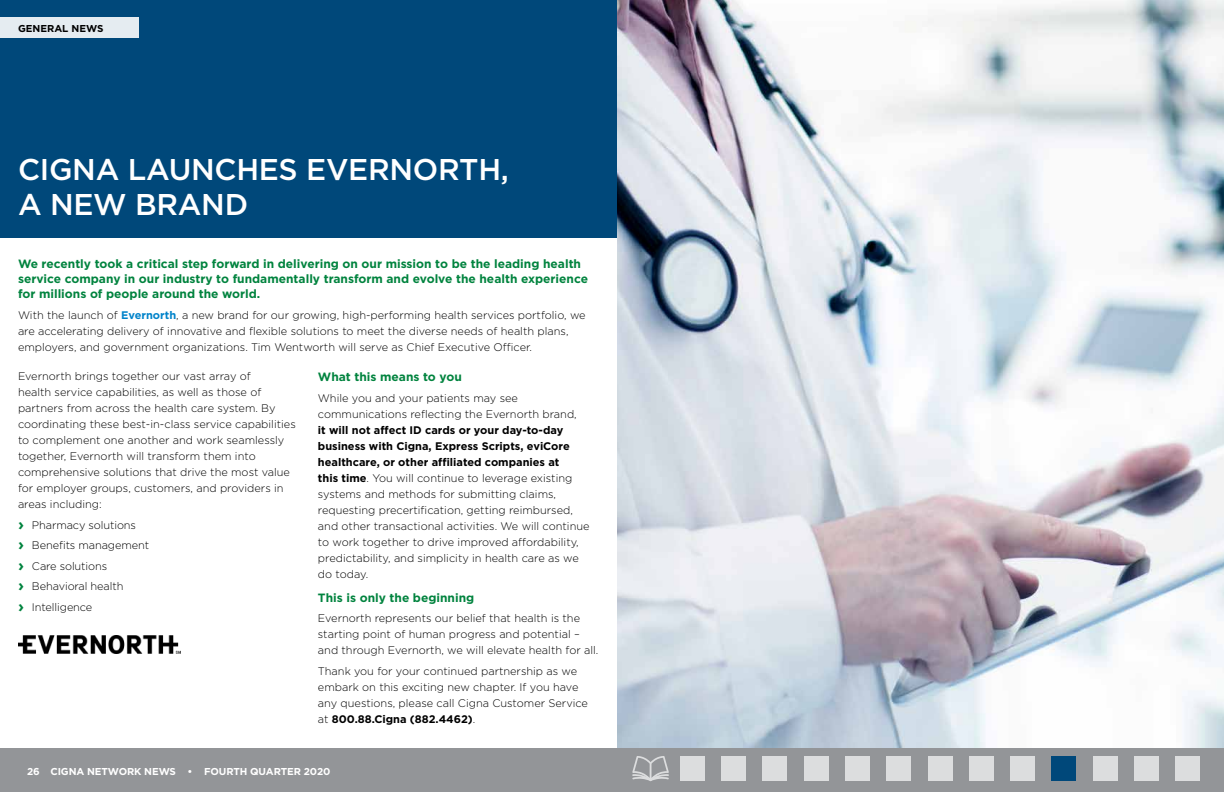
<style>
.page{position:relative;width:1224px;height:792px;background:#fff}
.page>*{position:absolute;margin:0;border:0;box-sizing:border-box;transform-origin:0 0}
.t1{font:500 30px/35px "Gotham";letter-spacing:-.01em;color:#fff}
.t2{font:700 12px/15px "Gotham";color:#00833e}
.t3{font:300 11px/16px "Gotham";color:#000}
.t4{font:700 10px "Gotham";letter-spacing:-.01em;color:#fff}
.t5{font:700 10px "Gotham";color:#000}
.s1{font-weight:700;color:#0083ca}
.s2{font-weight:700;font-size:16px;color:#00833e}
.s3{font-weight:700}
</style>
<div class="page">
<div style="left:0;top:0;width:1224px;height:238px;background:#00487a"></div>
<div style="left:0;top:17px;width:139px;height:21px;background:#e5ecf1"></div>
<img style="left:618px;top:0;width:606px;height:748px">
<div style="left:0;top:748px;width:1224px;height:44px;background:#939598"></div>
<div style="left:928px;top:756px;width:25px;height:25px;background:#dcddde"></div>
<div style="left:969px;top:756px;width:25px;height:25px;background:#dcddde"></div>
<div style="left:887px;top:756px;width:24px;height:25px;background:#dcddde"></div>
<div style="left:845px;top:756px;width:25px;height:25px;background:#dcddde"></div>
<div style="left:804px;top:756px;width:25px;height:25px;background:#dcddde"></div>
<div style="left:721px;top:756px;width:25px;height:25px;background:#dcddde"></div>
<div style="left:763px;top:756px;width:24px;height:25px;background:#dcddde"></div>
<div style="left:680px;top:756px;width:25px;height:25px;background:#dcddde"></div>
<div style="left:1093px;top:756px;width:25px;height:25px;background:#dcddde"></div>
<div style="left:1134px;top:756px;width:25px;height:25px;background:#dcddde"></div>
<div style="left:1175px;top:756px;width:25px;height:25px;background:#dcddde"></div>
<div style="left:1052px;top:756px;width:24px;height:25px;background:#00487a"></div>
<div style="left:1010px;top:756px;width:25px;height:25px;background:#dcddde"></div>
<svg style="left:632px;top:756px;width:37px;height:25px"></svg>
<img style="left:18px;top:636px;width:162px;height:18px">
<p class="t5" style="left:18px;top:22px;width:87px">GENERAL NEWS</p>
<h1 class="t1" style="left:18px;top:151px;width:493px">CIGNA LAUNCHES EVERNORTH,<br>A NEW BRAND</h1>
<p class="t2" style="left:18px;top:256px;width:572px">We recently took a critical step forward in delivering on our mission to be the leading health service company in our industry to fundamentally transform and evolve the health experience for millions of people around the world.</p>
<p class="t3" style="left:18px;top:307px;width:569px">With the launch of <span class="s1">Evernorth</span>, a new brand for our growing, high-performing health services portfolio, we are accelerating delivery of innovative and flexible solutions to meet the diverse needs of health plans, employers, and government organizations. Tim Wentworth will serve as Chief Executive Officer.</p>
<p class="t3" style="left:18px;top:368px;width:279px">Evernorth brings together our vast array of<br>health service capabilities, as well as those of partners from across the health care system. By coordinating these best-in-class service capabilities to complement one another and work seamlessly together, Evernorth will transform them into comprehensive solutions that drive the most value for employer groups, customers, and providers in areas including:</p>
<p class="t3" style="left:18px;top:514px;width:133px;line-height:20.5px"><span class="s2">›</span> Pharmacy solutions<br><span class="s2">›</span> Benefits management <span class="s2">›</span> Care solutions<br><span class="s2">›</span> Behavioral health<br><span class="s2">›</span> Intelligence</p>
<p class="t2" style="left:318px;top:369px;width:145px">What this means to you</p>
<p class="t3" style="left:318px;top:390px;width:260px">While you and your patients may see communications reflecting the Evernorth brand,</p>
<p class="t3" style="left:318px;top:422px;width:273px"><span class="s3">it will not affect ID cards or your day-to-day business with Cigna, Express Scripts, eviCore healthcare, or other affiliated companies at<br>this time</span>. You will continue to leverage existing systems and methods for submitting claims, requesting precertification, getting reimbursed, and other transactional activities. We will continue to work together to drive improved affordability, predictability, and simplicity in health care as we do today.</p>
<p class="t2" style="left:318px;top:590px;width:158px">This is only the beginning</p>
<p class="t3" style="left:318px;top:610px;width:282px">Evernorth represents our belief that health is the starting point of human progress and potential – and through Evernorth, we will elevate health for all.</p>
<p class="t3" style="left:318px;top:663px;width:272px">Thank you for your continued partnership as we embark on this exciting new chapter. If you have any questions, please call Cigna Customer Service at <span class="s3">800.88.Cigna (882.4462)</span>.</p>
<p class="t4" style="left:27px;top:765px;width:305px">26 CIGNA NETWORK NEWS • FOURTH QUARTER 2020</p>
</div>
